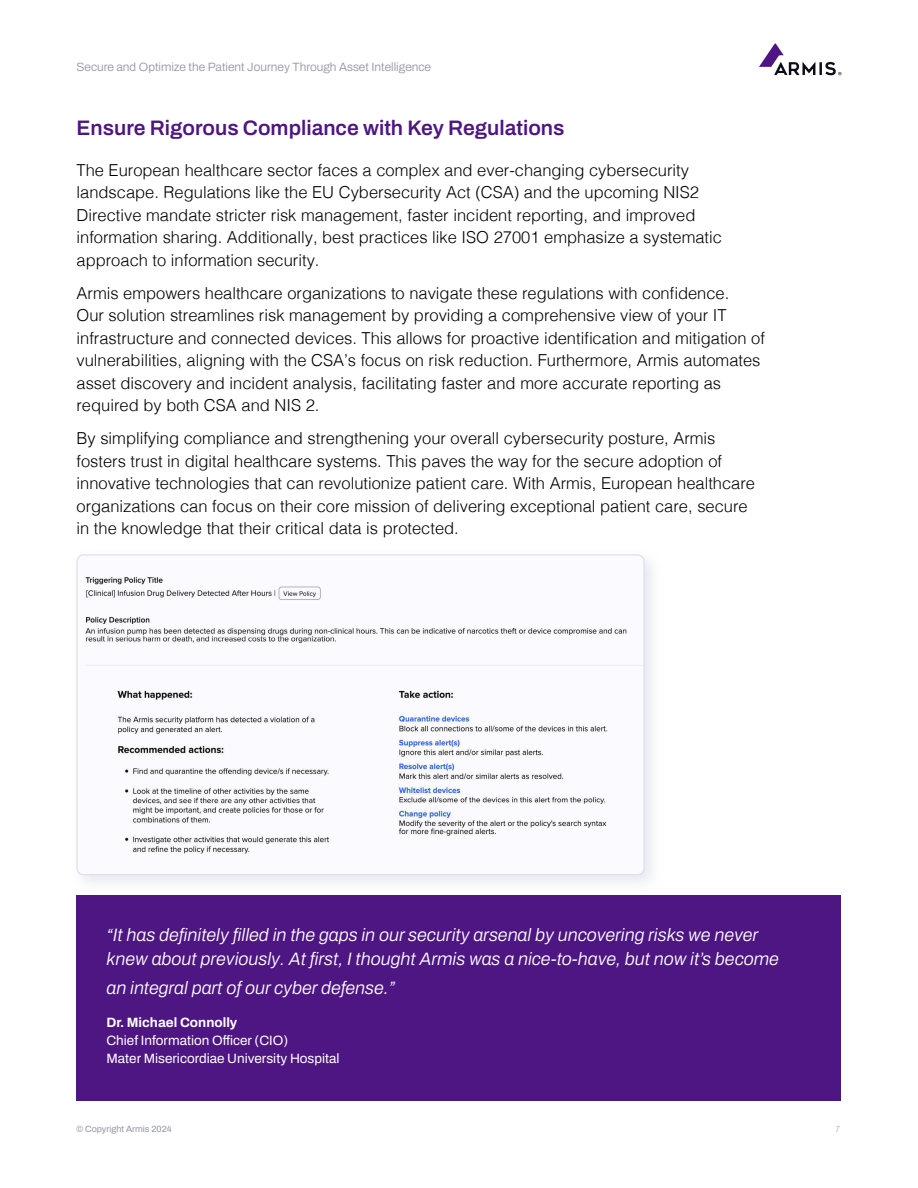
<style>
.page{position:relative;width:918px;height:1188px;background:#fff}
.page>*{position:absolute;margin:0;border:0;box-sizing:border-box;transform-origin:0 0}
.t1{font:600 21px "Archivo";color:#4e1683}
.t2{font:italic 300 18px/24px "Archivo";color:#fff}
.Body_main{font:300 16.5px/22.5px "Helvetica";color:#000}
.t3{font:13.5px/18px "Archivo";color:#fff}
.t4{font:300 12px "Archivo";color:#9295a4}
.t5{font:9px "Archivo";color:#9295a4}
.s1{font-weight:700}
</style>
<div class="page">
<svg style="left:759px;top:44px;width:82px;height:31px"></svg>
<div style="left:71px;top:549px;width:592px;height:345px;background:#dbdde8;opacity:.65"></div>
<img style="left:77px;top:555px;width:567px;height:320px">
<div style="left:76px;top:895px;width:765px;height:205px;background:#4e1683"></div>
<p class="t4" style="left:76px;top:58px;width:356px">Secure and Optimize the Patient Journey Through Asset Intelligence</p>
<h2 class="t1" style="left:76px;top:112px;width:490px">Ensure Rigorous Compliance with Key Regulations</h2>
<p class="Body_main" style="left:76px;top:158px;width:647px">The European healthcare sector faces a complex and ever-changing cybersecurity landscape. Regulations like the EU Cybersecurity Act (CSA) and the upcoming NIS2<br>Directive mandate stricter risk management, faster incident reporting, and improved information sharing. Additionally, best practices like ISO 27001 emphasize a systematic approach to information security.</p>
<p class="Body_main" style="left:76px;top:281px;width:690px">Armis empowers healthcare organizations to navigate these regulations with confidence.<br>Our solution streamlines risk management by providing a comprehensive view of your IT infrastructure and connected devices. This allows for proactive identification and mitigation of vulnerabilities, aligning with the CSA’s focus on risk reduction. Furthermore, Armis automates asset discovery and incident analysis, facilitating faster and more accurate reporting as required by both CSA and NIS 2.</p>
<p class="Body_main" style="left:76px;top:426px;width:680px">By simplifying compliance and strengthening your overall cybersecurity posture, Armis fosters trust in digital healthcare systems. This paves the way for the secure adoption of innovative technologies that can revolutionize patient care. With Armis, European healthcare organizations can focus on their core mission of delivering exceptional patient care, secure in the knowledge that their critical data is protected.</p>
<p class="t2" style="left:106px;top:923px;width:674px">“It has definitely filled in the gaps in our security arsenal by uncovering risks we never knew about previously. At first, I thought Armis was a nice-to-have, but now it’s become</p>
<p class="t2" style="left:106px;top:975px;width:290px">an integral part of our cyber defense.”</p>
<p class="t3" style="left:106px;top:1013px;width:235px"><span class="s1">Dr. Michael Connolly<br></span>Chief Information Officer (CIO)<br>Mater Misericordiae University Hospital</p>
<p class="t5" style="left:76px;top:1122px;width:97px">© Copyright Armis 2024</p>
<p class="t5" style="left:836px;top:1122px;width:6px">7</p>
</div>
